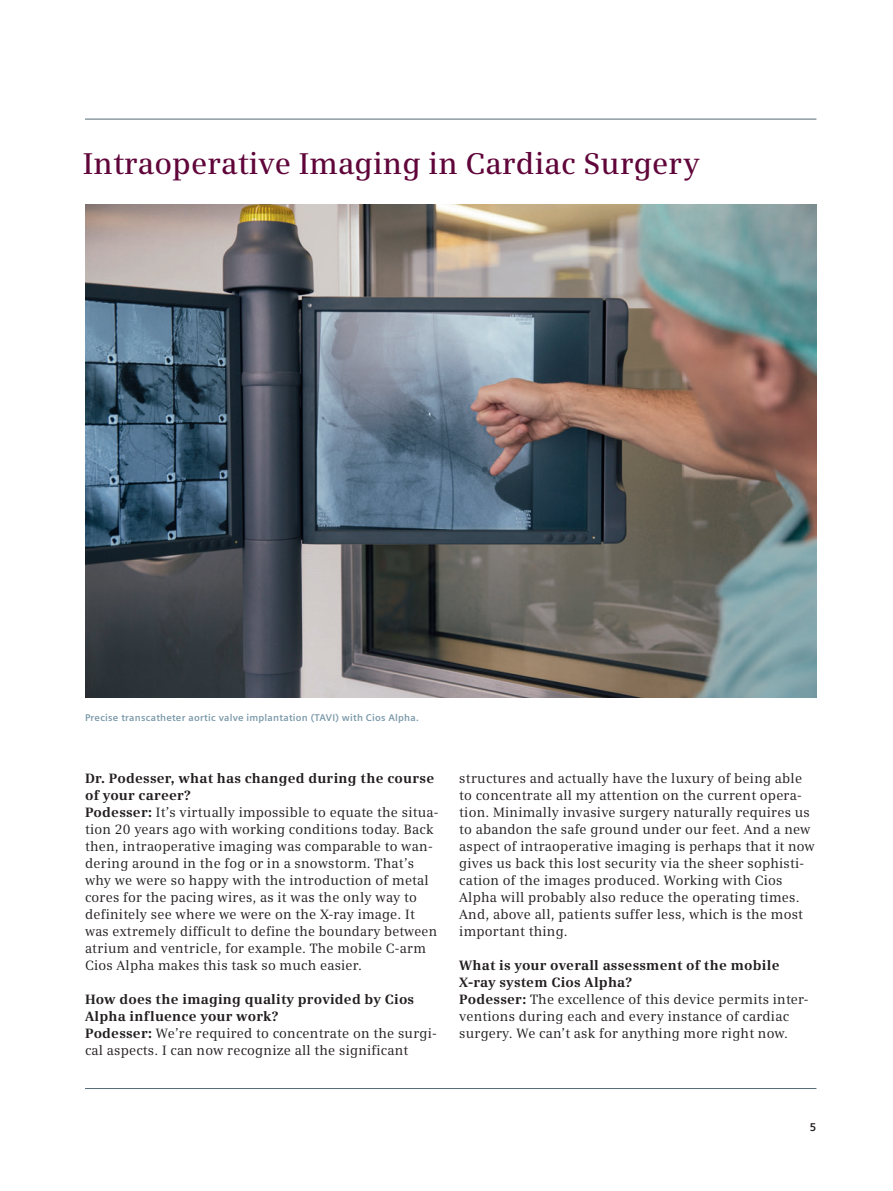
<style>
.page{position:relative;width:893px;height:1191px;background:#fff}
.page>*{position:absolute;margin:0;border:0;box-sizing:border-box;transform-origin:0 0}
.t1{font:600 30px "Siemens Serif";letter-spacing:.005em;color:#60053a}
.t2{font:13.5px/17px "Siemens Serif";letter-spacing:.015em;color:#231f20}
.t3{font:700 11.25px "Siemens Sans";color:#231f20}
.t4{font:700 9.75px "Siemens Sans";letter-spacing:.025em;color:#7b99a9}
.s1{font-weight:700}
</style>
<div class="page">
<hr style="left:85px;top:119px;width:731px;height:1px;background:#546974">
<hr style="left:85px;top:1088px;width:731px;height:1px;background:#546974">
<img style="left:85px;top:204px;width:731px;height:493px">
<h1 class="t1" style="left:83px;top:146px;width:618px">Intraoperative Imaging in Cardiac Surgery</h1>
<p class="t4" style="left:85px;top:712px;width:335px">Precise transcatheter aortic valve implantation (TAVI) with Cios Alpha.</p>
<p class="t2" style="left:85px;top:769px;width:355px"><span class="s1">Dr. Podesser, what has changed during the course of your career?<br>Podesser:</span> It’s virtually impossible to equate the situa&shy;tion 20 years ago with working conditions today. Back then, intraoperative imaging was comparable to wan&shy;dering around in the fog or in a snowstorm. That’s why we were so happy with the introduction of metal cores for the pacing wires, as it was the only way to definitely see where we were on the X-ray image. It was extremely difficult to define the boundary between atrium and ventricle, for example. The mobile C-arm Cios Alpha makes this task so much easier.</p>
<p class="t2" style="left:85px;top:990px;width:353px"><span class="s1">How does the imaging quality provided by Cios Alpha influence your work?<br>Podesser:</span> We’re required to concentrate on the surgi&shy;cal aspects. I can now recognize all the significant</p>
<p class="t2" style="left:459px;top:769px;width:357px">structures and actually have the luxury of being able to concentrate all my attention on the current opera&shy;tion. Minimally invasive surgery naturally requires us to abandon the safe ground under our feet. And a new aspect of intraoperative imaging is perhaps that it now gives us back this lost security via the sheer sophisti&shy;cation of the images produced. Working with Cios Alpha will probably also reduce the operating times.<br>And, above all, patients suffer less, which is the most important thing.</p>
<p class="t2" style="left:459px;top:956px;width:351px"><span class="s1">What is your overall assessment of the mobile X-ray system Cios Alpha?<br>Podesser:</span> The excellence of this device permits inter&shy;ventions during each and every instance of cardiac surgery. We can’t ask for anything more right now.</p>
<p class="t3" style="left:810px;top:1120px;width:8px">5</p>
</div>
